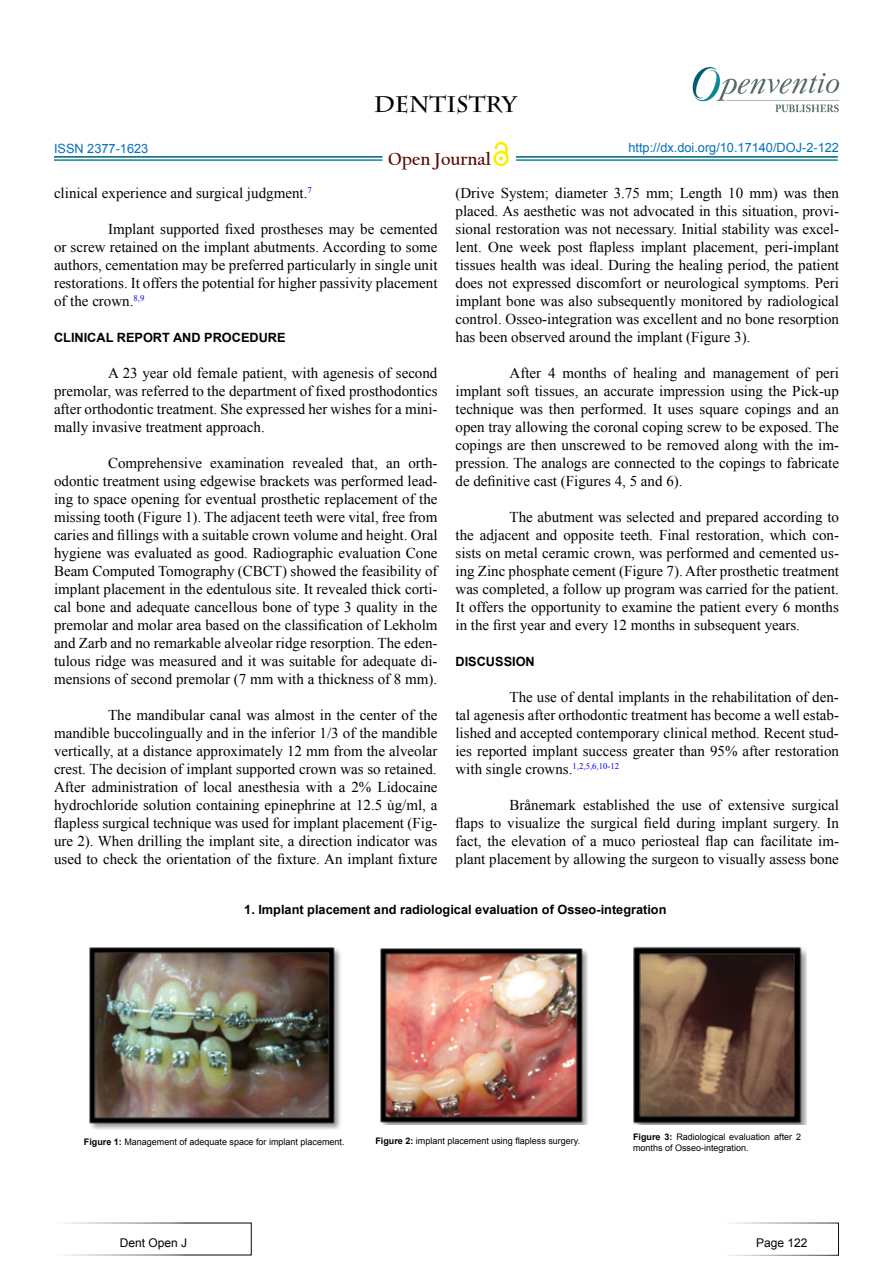
<style>
.page{position:relative;width:893px;height:1263px;background:#fff}
.page>*{position:absolute;margin:0;border:0;box-sizing:border-box;transform-origin:0 0}
.t1{font:700 22.5px "Charlemagne Std";color:#000}
.t2{font:700 18.15px "Californian FB";color:#580b05}
.t3{font:15px/18px "Times New Roman";color:#000;text-align:justify}
.t4{font:700 12.75px "Arial";color:#000}
.t5{font:12.75px "Arial";color:#0072bc}
.t6{font:12.75px "Arial";color:#0071bc}
.t7{font:12px "Arial";color:#000}
.t8{font:9px/10.8px "Arial";color:#000}
.s1{font-weight:700}
</style>
<div class="page">
<hr style="left:54px;top:156px;width:328px;height:2px;background:#015d75">
<hr style="left:54px;top:159px;width:328px;height:2px;background:#0a8b93">
<hr style="left:516px;top:156px;width:322px;height:2px;background:#015d75">
<hr style="left:516px;top:159px;width:322px;height:2px;background:#0a8b93">
<svg style="left:493px;top:151px;width:16px;height:15px"></svg>
<div style="left:496px;top:153px;width:10px;height:11px;background:#fff;border-radius:50%"></div>
<svg style="left:495px;top:141px;width:13px;height:20px"></svg>
<div style="left:56px;top:1223px;width:196px;height:32px;border:1px solid #fff"></div>
<div style="left:723px;top:1223px;width:116px;height:33px;border:1px solid #fff"></div>
<img style="left:692px;top:66px;width:148px;height:47px">
<img style="left:89px;top:947px;width:252px;height:182px">
<img style="left:380px;top:948px;width:207px;height:176px">
<img style="left:633px;top:946px;width:174px;height:178px">
<p class="t6" style="left:54px;top:140px;width:96px">ISSN 2377-1623</p>
<h1 class="t1" style="left:374px;top:91px;width:144px">DENTISTRY</h1>
<p class="t2" style="left:388px;top:148px;width:104px">Open Journal</p>
<p class="t5" style="left:628px;top:139px;width:212px">http://dx.doi.org/10.17140/DOJ-2-122</p>
<p class="t3" style="left:54px;top:184px;width:259px">clinical experience and surgical judgment.<sup>7</sup></p>
<p class="t3" style="left:54px;top:220px;width:385px;text-indent:54px">Implant supported fixed prostheses may be cemented or screw retained on the implant abutments. According to some authors, cementation may be preferred particularly in single unit restorations. It offers the potential for higher passivity placement of the crown.<sup>8,9</sup></p>
<p class="t4" style="left:54px;top:329px;width:233px">CLINICAL REPORT AND PROCEDURE</p>
<p class="t3" style="left:54px;top:364px;width:385px;text-indent:54px">A 23 year old female patient, with agenesis of second premolar, was referred to the department of fixed prosthodontics after orthodontic treatment. She expressed her wishes for a mini&shy;mally invasive treatment approach.</p>
<p class="t3" style="left:54px;top:454px;width:385px;text-indent:54px">Comprehensive examination revealed that, an orth&shy;odontic treatment using edgewise brackets was performed lead&shy;ing to space opening for eventual prosthetic replacement of the missing tooth (Figure 1). The adjacent teeth were vital, free from caries and fillings with a suitable crown volume and height. Oral hygiene was evaluated as good. Radiographic evaluation Cone Beam Computed Tomography (CBCT) showed the feasibility of implant placement in the edentulous site. It revealed thick corti&shy;cal bone and adequate cancellous bone of type 3 quality in the premolar and molar area based on the classification of Lekholm and Zarb and no remarkable alveolar ridge resorption. The eden&shy;tulous ridge was measured and it was suitable for adequate di&shy;mensions of second premolar (7 mm with a thickness of 8 mm).</p>
<p class="t3" style="left:54px;top:706px;width:385px;text-indent:54px">The mandibular canal was almost in the center of the mandible buccolingually and in the inferior 1/3 of the mandible vertically, at a distance approximately 12 mm from the alveolar crest. The decision of implant supported crown was so retained.<br>After administration of local anesthesia with a 2% Lidocaine hydrochloride solution containing epinephrine at 12.5 ùg/ml, a flapless surgical technique was used for implant placement (Fig&shy;ure 2). When drilling the implant site, a direction indicator was used to check the orientation of the fixture. An implant fixture</p>
<p class="t3" style="left:455px;top:184px;width:385px">(Drive System; diameter 3.75 mm; Length 10 mm) was then placed. As aesthetic was not advocated in this situation, provi&shy;sional restoration was not necessary. Initial stability was excel&shy;lent. One week post flapless implant placement, peri-implant tissues health was ideal. During the healing period, the patient does not expressed discomfort or neurological symptoms. Peri implant bone was also subsequently monitored by radiological control. Osseo-integration was excellent and no bone resorption has been observed around the implant (Figure 3).</p>
<p class="t3" style="left:455px;top:364px;width:385px;text-indent:54px">After 4 months of healing and management of peri implant soft tissues, an accurate impression using the Pick-up technique was then performed. It uses square copings and an open tray allowing the coronal coping screw to be exposed. The copings are then unscrewed to be removed along with the im&shy;pression. The analogs are connected to the copings to fabricate de definitive cast (Figures 4, 5 and 6).</p>
<p class="t3" style="left:455px;top:508px;width:385px;text-indent:54px">The abutment was selected and prepared according to the adjacent and opposite teeth. Final restoration, which con&shy;sists on metal ceramic crown, was performed and cemented us&shy;ing Zinc phosphate cement (Figure 7). After prosthetic treatment was completed, a follow up program was carried for the patient.<br>It offers the opportunity to examine the patient every 6 months in the first year and every 12 months in subsequent years.</p>
<p class="t4" style="left:455px;top:653px;width:81px">DISCUSSION</p>
<p class="t3" style="left:455px;top:688px;width:385px;text-indent:54px">The use of dental implants in the rehabilitation of den&shy;tal agenesis after orthodontic treatment has become a well estab&shy;lished and accepted contemporary clinical method. Recent stud&shy;ies reported implant success greater than 95% after restoration with single crowns.<sup>1,2,5,6,10-12</sup></p>
<p class="t3" style="left:455px;top:796px;width:385px;text-indent:54px">Brånemark established the use of extensive surgical flaps to visualize the surgical field during implant surgery. In fact, the elevation of a muco periosteal flap can facilitate im&shy;plant placement by allowing the surgeon to visually assess bone</p>
<p class="t4" style="left:244px;top:901px;width:424px">1. Implant placement and radiological evaluation of Osseo-integration</p>
<p class="t8" style="left:84px;top:1136px;width:262px"><span class="s1">Figure 1:</span> Management of adequate space for implant placement.</p>
<p class="t8" style="left:375px;top:1135px;width:206px"><span class="s1">Figure 2:</span> implant placement using flapless surgery.</p>
<p class="t7" style="left:120px;top:1234px;width:69px">Dent Open J</p>
<p class="t8" style="left:633px;top:1132px;width:170px"><span class="s1">Figure 3:</span> Radiological evaluation after 2 months of Osseo-integration.</p>
<p class="t7" style="left:756px;top:1235px;width:53px">Page 122</p>
</div>
